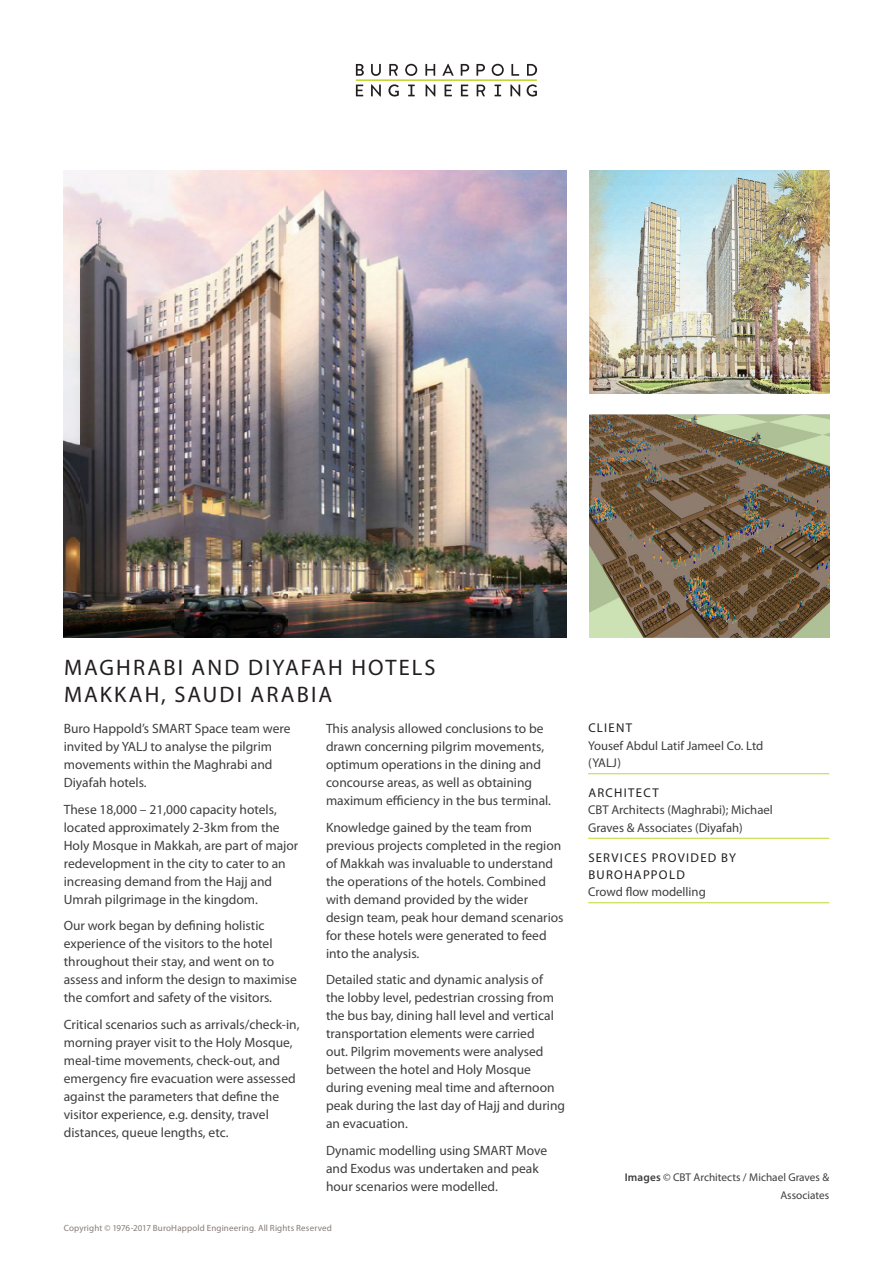
<style>
.page{position:relative;width:893px;height:1263px;background:#fff}
.page>*{position:absolute;margin:0;border:0;box-sizing:border-box;transform-origin:0 0}
.t1{font:22.5px/27px "Myriad Pro";letter-spacing:.095em;color:#231f20}
.t2{font:13.5px/18px "Myriad Pro";color:#3e3e3f}
.Information_Panel{font:12.75px/17.2px "Myriad Pro";color:#3e3e3f}
.Information_Panel-2{font:12.75px/17.2px "Myriad Pro";letter-spacing:.095em;color:#231f20}
.t3{font:11.25px/18px "Myriad Pro";color:#3e3e3f;text-align:right}
.t4{font:9px "Myriad Pro";letter-spacing:.02em;color:#867b76}
.s1{color:#231f20}
.s2{color:#3e3e3f}
.s3{font-weight:600}
</style>
<div class="page">
<hr style="left:356px;top:79px;width:181px;height:2px;background:#c1d72f">
<svg style="left:356px;top:84px;width:181px;height:13px"></svg>
<svg style="left:356px;top:64px;width:181px;height:12px"></svg>
<hr style="left:588px;top:773px;width:241px;height:1px;background:#c1d72f">
<hr style="left:588px;top:838px;width:241px;height:1px;background:#c1d72f">
<hr style="left:588px;top:902px;width:241px;height:1px;background:#c1d72f">
<img style="left:64px;top:170px;width:503px;height:468px">
<img style="left:589px;top:170px;width:240px;height:223px">
<img style="left:589px;top:415px;width:240px;height:223px">
<p class="t1" style="left:64px;top:654px;width:373px">MAGHRABI AND DIYAFAH HOTELS<br>MAKKAH, SAUDI ARABIA</p>
<p class="t2" style="left:64px;top:719px;width:228px">Buro Happold’s SMART Space team were invited by YALJ to analyse the pilgrim movements within the Maghrabi and<br>Diyafah hotels.</p>
<p class="t2" style="left:64px;top:800px;width:236px">These 18,000 – 21,000 capacity hotels, located approximately 2-3km from the Holy Mosque in Makkah, are part of major redevelopment in the city to cater to an increasing demand from the Hajj and Umrah pilgrimage in the kingdom.</p>
<p class="t2" style="left:64px;top:916px;width:235px">Our work began by defining holistic experience of the visitors to the hotel throughout their stay, and went on to assess and inform the design to maximise the comfort and safety of the visitors.</p>
<p class="t2" style="left:64px;top:1015px;width:237px">Critical scenarios such as arrivals/check-in, morning prayer visit to the Holy Mosque, meal-time movements, check-out, and emergency fire evacuation were assessed against the parameters that define the visitor experience, e.g. density, travel distances, queue lengths, etc.</p>
<p class="t2" style="left:326px;top:719px;width:227px">This analysis allowed conclusions to be drawn concerning pilgrim movements, optimum operations in the dining and concourse areas, as well as obtaining maximum efficiency in the bus terminal.</p>
<p class="t2" style="left:326px;top:818px;width:239px">Knowledge gained by the team from previous projects completed in the region of Makkah was invaluable to understand the operations of the hotels. Combined with demand provided by the wider design team, peak hour demand scenarios for these hotels were generated to feed into the analysis.</p>
<p class="t2" style="left:326px;top:970px;width:241px">Detailed static and dynamic analysis of the lobby level, pedestrian crossing from the bus bay, dining hall level and vertical transportation elements were carried<br>out. Pilgrim movements were analysed between the hotel and Holy Mosque during evening meal time and afternoon peak during the last day of Hajj and during an evacuation.</p>
<p class="t2" style="left:326px;top:1141px;width:223px">Dynamic modelling using SMART Move and Exodus was undertaken and peak hour scenarios were modelled.</p>
<p class="t4" style="left:64px;top:1223px;width:270px">Copyright © 1976-2017 BuroHappold Engineering. All Rights Reserved</p>
<p class="Information_Panel" style="left:588px;top:719px;width:177px"><span class="s1">CLIENT<br></span>Yousef Abdul Latif Jameel Co. Ltd (YALJ)</p>
<p class="Information_Panel" style="left:588px;top:784px;width:186px"><span class="s1">ARCHITECT<br></span>CBT Architects (Maghrabi); Michael<br>Graves &amp; Associates (Diyafah)</p>
<p class="Information_Panel-2" style="left:588px;top:848px;width:149px">SERVICES PROVIDED BY<br>BUROHAPPOLD<br><span class="s2">Crowd flow modelling</span></p>
<p class="t3" style="left:625px;top:1168px;width:206px"><span class="s3">Images</span> © CBT Architects / Michael Graves &amp;<br>Associates</p>
</div>
